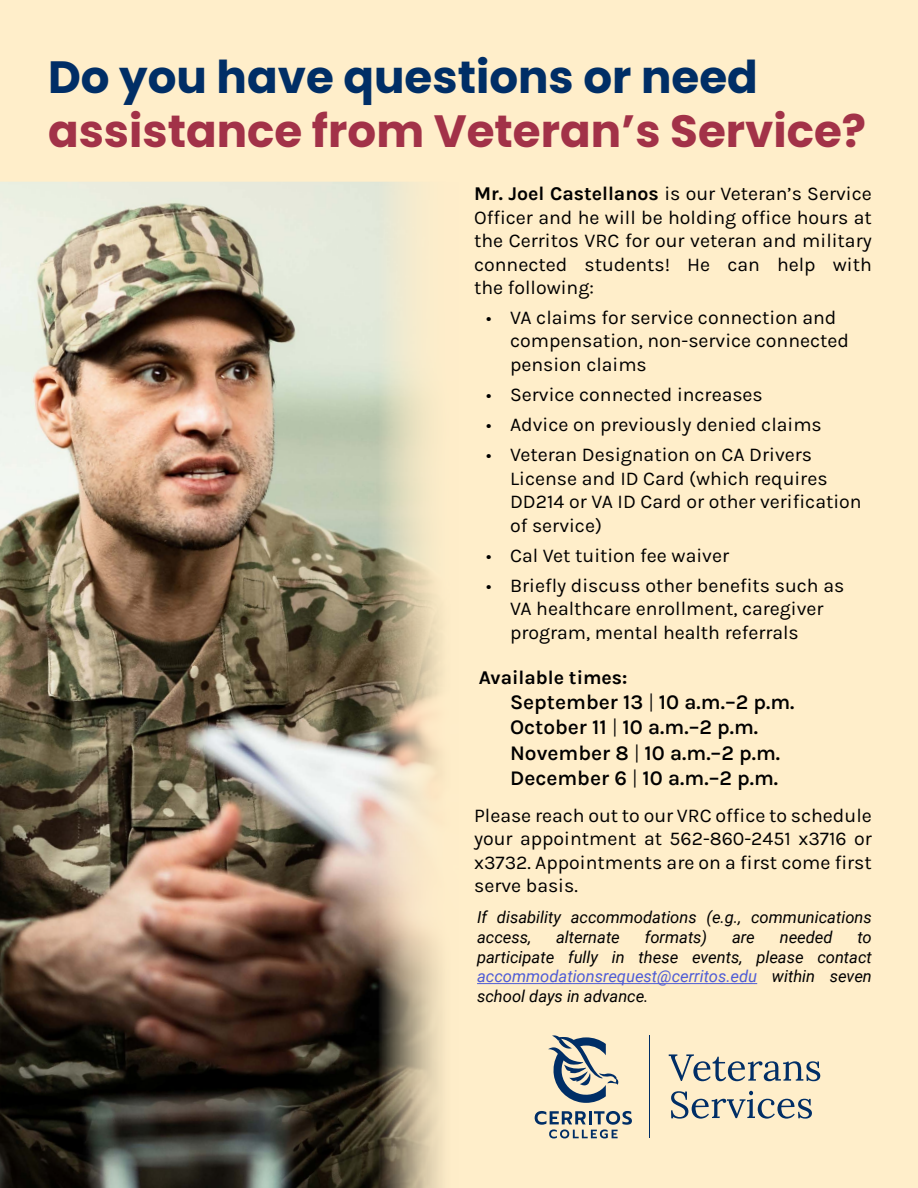
<style>
.page{position:relative;width:918px;height:1188px;background:#ffeeca}
.page>*{position:absolute;margin:0;border:0;box-sizing:border-box;transform-origin:0 0}
.t1{font:700 45.15px/54.2px "Poppins";color:#a23248}
.t2{font:600 21px "Karla";color:#000}
.t3{font:19.5px/23.4px "Karla";color:#000}
.t4{font:700 19.5px "Karla";color:#000}
.t5{font:italic 16.5px/19.8px "Roboto";color:#000}
.s1{color:#002e66}
.s2{font-weight:700}
.s3{font-weight:300}
.s4{color:#4f5cd6}
</style>
<div class="page">
<img style="left:0;top:182px;width:443px;height:1006px">
<svg style="left:535px;top:1111px;width:97px;height:27px"></svg>
<svg style="left:548px;top:1035px;width:71px;height:68px"></svg>
<svg style="left:669px;top:1054px;width:151px;height:27px"></svg>
<svg style="left:671px;top:1091px;width:141px;height:28px"></svg>
<hr style="left:650px;top:1035px;width:1px;height:103px;background:#002e66">
<hr style="left:477px;top:983px;width:280px;height:1px;background:#4f5cd6">
<p class="t1" style="left:48px;top:50px;width:820px"><span class="s1">Do you have questions or need </span>assistance from Veteran’s Service?</p>
<p class="t3" style="left:474px;top:182px;width:399px;text-align:justify"><span class="s2">Mr. Joel Castellanos</span> is our Veteran’s Service Officer and he will be holding office hours at the Cerritos VRC for our veteran and military connected students! He can help with the following:</p>
<p class="t3" style="left:510px;top:305px;width:340px;text-indent:-24px">• VA claims for service connection and compensation, non-service connected pension claims</p>
<p class="t3" style="left:486px;top:382px;width:278px">• Service connected increases</p>
<p class="t3" style="left:486px;top:412px;width:337px">• Advice on previously denied claims</p>
<p class="t3" style="left:510px;top:443px;width:353px;text-indent:-24px">• Veteran Designation on CA Drivers<br>License and ID Card (which requires<br>DD214 or VA ID Card or other verification of service)</p>
<p class="t3" style="left:486px;top:543px;width:244px">• Cal Vet tuition fee waiver</p>
<p class="t3" style="left:510px;top:573px;width:336px;text-indent:-24px">• Briefly discuss other benefits such as<br>VA healthcare enrollment, caregiver program, mental health referrals</p>
<p class="t4" style="left:479px;top:665px;width:150px">Available times:</p>
<p class="t2" style="left:510px;top:689px;width:286px">September 13 <span class="s3">|</span> 10 a.m.–2 p.m.</p>
<p class="t2" style="left:510px;top:714px;width:250px">October 11 <span class="s3">|</span> 10 a.m.–2 p.m.</p>
<p class="t2" style="left:510px;top:739px;width:272px">November 8 <span class="s3">|</span> 10 a.m.–2 p.m.</p>
<p class="t2" style="left:510px;top:764px;width:270px">December 6 <span class="s3">|</span> 10 a.m.–2 p.m.</p>
<p class="t3" style="left:474px;top:803px;width:399px;text-align:justify">Please reach out to our VRC office to schedule your appointment at 562-860-2451 x3716 or x3732. Appointments are on a first come first serve basis.</p>
<p class="t5" style="left:477px;top:907px;width:396px">If disability accommodations (e.g., communications access,</p>
<p class="t5" style="left:556px;top:926px;width:65px">alternate</p>
<p class="t5" style="left:645px;top:926px;width:64px">formats)</p>
<p class="t5" style="left:732px;top:926px;width:24px">are</p>
<p class="t5" style="left:780px;top:926px;width:54px">needed</p>
<p class="t5" style="left:477px;top:926px;width:396px;text-align:justify;text-indent:380px">to participate fully in these events, please contact <span class="s4">accommodationsrequest@cerritos.edu</span> within seven school days in advance.</p>
</div>
